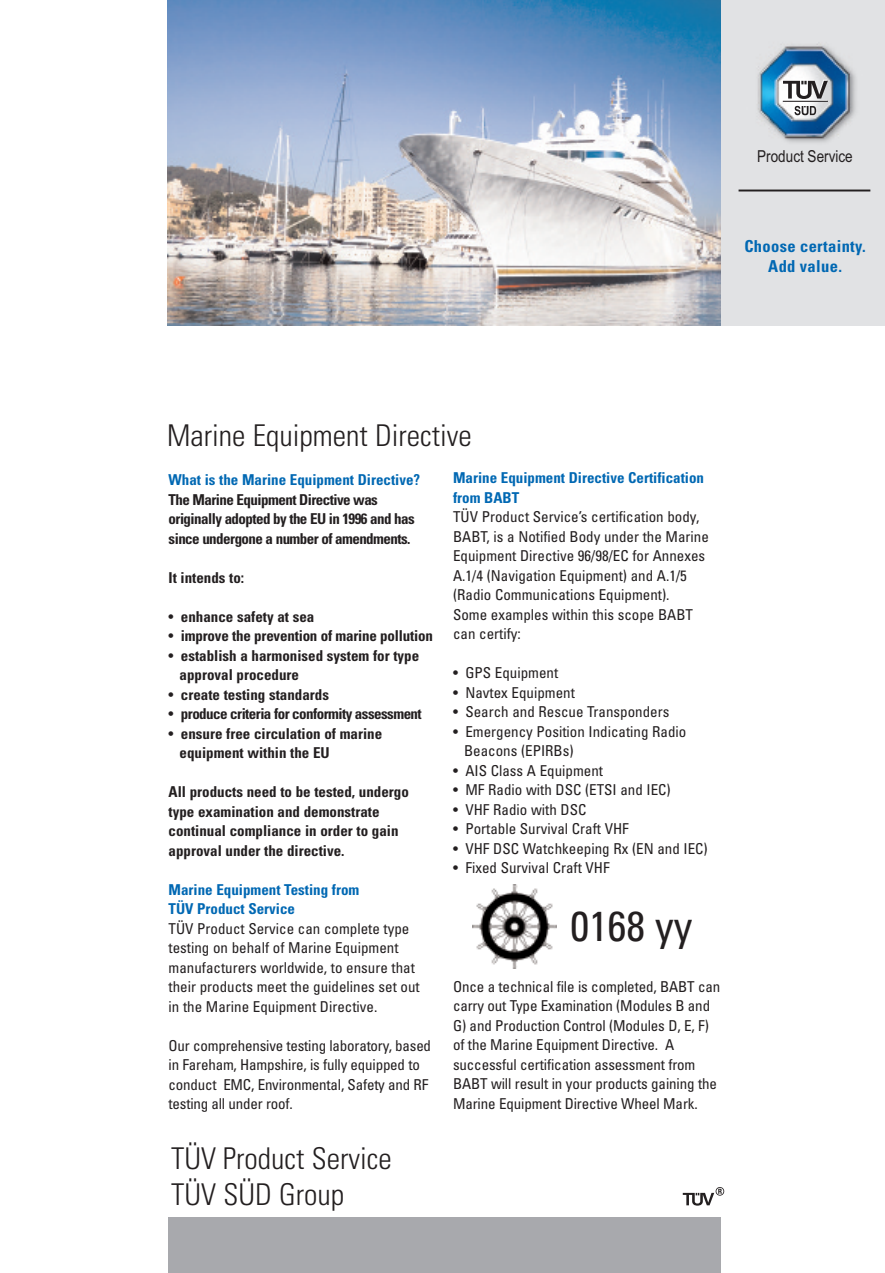
<style>
.page{position:relative;width:885px;height:1273px;background:#fff}
.page>*{position:absolute;margin:0;border:0;box-sizing:border-box;transform-origin:0 0}
.t1{font:condensed 42px "Univers";color:#231f20}
.t2{font:300 condensed 30px/36px "Univers";color:#231f20}
.t3{font:700 condensed 16.5px/19.8px "Univers";letter-spacing:.02em;color:#0168b3;text-align:center}
.t4{font:16.5px "Arial Narrow";color:#231f20}
.t5{font:condensed 15px/19.5px "Univers";color:#231f20}
.t6{font:700 condensed 15px/19.5px "Univers";color:#231f20}
.t7{font:700 condensed 15px/19.5px "Univers";letter-spacing:-.035em;color:#231f20}
.t8{font:700 condensed 15px/19.5px "Univers";color:#0168b3}
.s1{font-weight:400}
</style>
<div class="page">
<div style="left:168px;top:1218px;width:553px;height:55px;background:#a8a9ad"></div>
<div style="left:719px;top:0;width:166px;height:325px;background:#e1e2e4"></div>
<img style="left:720px;top:8px;width:151px;height:317px">
<hr style="left:738px;top:190px;width:132px;height:1px;background:#231f20">
<svg style="left:782px;top:80px;width:46px;height:35px"></svg>
<img style="left:168px;top:0;width:552px;height:325px">
<svg style="left:682px;top:1190px;width:43px;height:16px"></svg>
<svg style="left:683px;top:1187px;width:41px;height:18px"></svg>
<img style="left:473px;top:884px;width:84px;height:84px">
<p class="t4" style="left:757px;top:147px;width:97px">Product Service</p>
<p class="t3" style="left:744px;top:237px;width:123px">Choose certainty.<br>Add value.</p>
<h2 class="t2" style="left:167px;top:420px;width:306px">Marine Equipment Directive</h2>
<p class="t8" style="left:169px;top:471px;width:253px">What is the Marine Equipment Directive?</p>
<p class="t7" style="left:169px;top:491px;width:248px">The Marine Equipment Directive was originally adopted by the EU in 1996 and has since undergone a number of amendments.</p>
<p class="t6" style="left:169px;top:569px;width:77px">It intends to:</p>
<p class="t6" style="left:169px;top:608px;width:147px"><span class="s1">•</span> enhance safety at sea</p>
<p class="t6" style="left:169px;top:627px;width:266px"><span class="s1">•</span> improve the prevention of marine pollution</p>
<p class="t6" style="left:180px;top:647px;width:241px;text-indent:-11px"><span class="s1">•</span> establish a harmonised system for type approval procedure</p>
<p class="t6" style="left:169px;top:686px;width:162px"><span class="s1">•</span> create testing standards</p>
<p class="t7" style="left:169px;top:705px;width:255px"><span class="s1">•</span> produce criteria for conformity assessment</p>
<p class="t6" style="left:180px;top:725px;width:204px;text-indent:-11px"><span class="s1">•</span> ensure free circulation of marine equipment within the EU</p>
<p class="t6" style="left:169px;top:783px;width:242px">All products need to be tested, undergo type examination and demonstrate continual compliance in order to gain approval under the directive.</p>
<p class="t8" style="left:169px;top:881px;width:192px">Marine Equipment Testing from<br>TÜV Product Service</p>
<p class="t5" style="left:169px;top:920px;width:253px">TÜV Product Service can complete type testing on behalf of Marine Equipment manufacturers worldwide, to ensure that their products meet the guidelines set out in the Marine Equipment Directive.</p>
<p class="t5" style="left:169px;top:1037px;width:264px">Our comprehensive testing laboratory, based in Fareham, Hampshire, is fully equipped to conduct EMC, Environmental, Safety and RF testing all under roof.</p>
<p class="t8" style="left:453px;top:469px;width:252px">Marine Equipment Directive Certification from BABT</p>
<p class="t5" style="left:453px;top:508px;width:257px">TÜV Product Service’s certification body, BABT, is a Notified Body under the Marine Equipment Directive 96/98/EC for Annexes A.1/4 (Navigation Equipment) and A.1/5 (Radio Communications Equipment).<br>Some examples within this scope BABT can certify:</p>
<p class="t5" style="left:453px;top:664px;width:107px">• GPS Equipment</p>
<p class="t5" style="left:453px;top:684px;width:123px">• Navtex Equipment</p>
<p class="t5" style="left:453px;top:703px;width:218px">• Search and Rescue Transponders</p>
<p class="t5" style="left:464px;top:723px;width:224px;text-indent:-11px">• Emergency Position Indicating Radio<br>Beacons (EPIRBs)</p>
<p class="t5" style="left:453px;top:762px;width:151px">• AIS Class A Equipment</p>
<p class="t5" style="left:453px;top:781px;width:219px">• MF Radio with DSC (ETSI and IEC)</p>
<p class="t5" style="left:453px;top:801px;width:135px">• VHF Radio with DSC</p>
<p class="t5" style="left:453px;top:820px;width:177px">• Portable Survival Craft VHF</p>
<p class="t5" style="left:453px;top:840px;width:256px">• VHF DSC Watchkeeping Rx (EN and IEC)</p>
<p class="t5" style="left:453px;top:859px;width:158px">• Fixed Survival Craft VHF</p>
<h1 class="t1" style="left:570px;top:911px;width:124px">0168 yy</h1>
<p class="t5" style="left:453px;top:978px;width:269px">Once a technical file is completed, BABT can carry out Type Examination (Modules B and G) and Production Control (Modules D, E, F) of the Marine Equipment Directive. A successful certification assessment from BABT will result in your products gaining the Marine Equipment Directive Wheel Mark.</p>
<h2 class="t2" style="left:171px;top:1143px;width:222px">TÜV Product Service<br>TÜV SÜD Group</h2>
</div>
